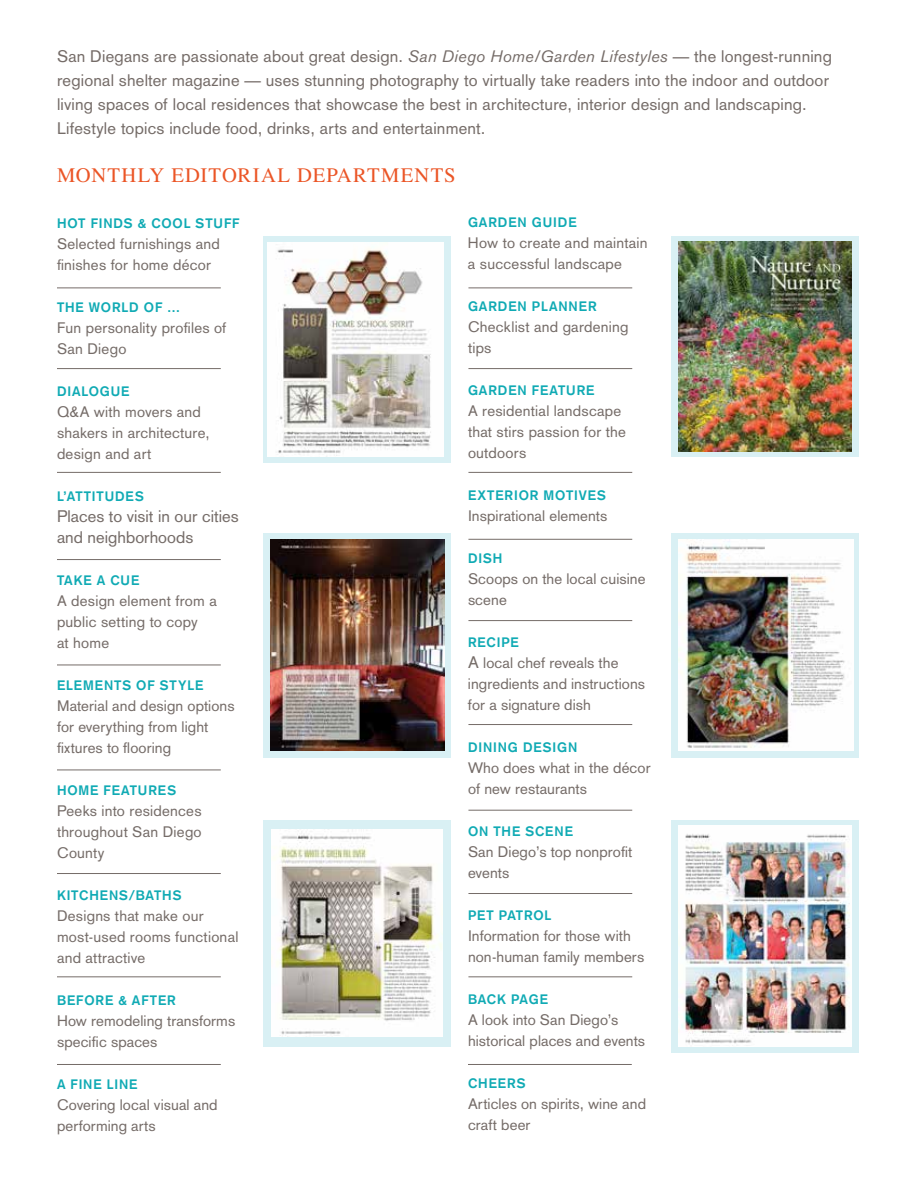
<style>
.page{position:relative;width:918px;height:1188px;background:#fff}
.page>*{position:absolute;margin:0;border:0;box-sizing:border-box;transform-origin:0 0}
.t1{font:20.7px "STIX General";letter-spacing:.05em;color:#eb5526}
.t2{font:16.5px/24px "Akzidenz Grotesk";letter-spacing:.01em;color:#756c68}
.t3{font:15px/21px "Akzidenz Grotesk";letter-spacing:.01em;color:#756c68}
.t4{font:700 13.5px "Akzidenz Grotesk";letter-spacing:.07em;color:#10aab4}
.s1{font-family:"Akzidenz Grotesk BE";font-style:italic}
.s2{font-size:16.5px}
</style>
<div class="page">
<svg style="left:672px;top:820px;width:187px;height:232px;background:#dbf1f4"></svg>
<svg style="left:672px;top:236px;width:187px;height:221px;background:#cde2e2"></svg>
<div style="left:263px;top:236px;width:187px;height:227px;background:#d9f0f4"></div>
<svg style="left:672px;top:533px;width:187px;height:224px;background:#dbf1f4"></svg>
<svg style="left:263px;top:533px;width:187px;height:224px;background:#ccdee0"></svg>
<img style="left:679px;top:826px;width:173px;height:221px">
<svg style="left:263px;top:820px;width:187px;height:227px;background:#dbf1f4"></svg>
<hr style="left:57px;top:288px;width:164px;height:1px;background:#756c68">
<hr style="left:468px;top:288px;width:164px;height:1px;background:#756c68">
<hr style="left:468px;top:368px;width:164px;height:1px;background:#756c68">
<hr style="left:468px;top:472px;width:164px;height:1px;background:#756c68">
<hr style="left:468px;top:539px;width:164px;height:1px;background:#756c68">
<hr style="left:468px;top:620px;width:164px;height:1px;background:#756c68">
<hr style="left:468px;top:724px;width:164px;height:1px;background:#756c68">
<hr style="left:468px;top:810px;width:164px;height:1px;background:#756c68">
<hr style="left:468px;top:893px;width:164px;height:1px;background:#756c68">
<hr style="left:468px;top:977px;width:164px;height:1px;background:#756c68">
<hr style="left:57px;top:368px;width:164px;height:1px;background:#756c68">
<hr style="left:57px;top:472px;width:164px;height:1px;background:#756c68">
<hr style="left:57px;top:559px;width:164px;height:1px;background:#756c68">
<hr style="left:57px;top:665px;width:164px;height:1px;background:#756c68">
<hr style="left:57px;top:873px;width:164px;height:1px;background:#756c68">
<hr style="left:57px;top:977px;width:164px;height:1px;background:#756c68">
<hr style="left:57px;top:1064px;width:164px;height:1px;background:#756c68">
<hr style="left:468px;top:1064px;width:164px;height:1px;background:#756c68">
<hr style="left:57px;top:770px;width:164px;height:1px;background:#756c68">
<img style="left:267px;top:243px;width:177px;height:214px">
<img style="left:679px;top:540px;width:175px;height:211px">
<img style="left:271px;top:830px;width:171px;height:206px">
<img style="left:270px;top:540px;width:174px;height:210px">
<img style="left:679px;top:242px;width:173px;height:209px">
<p class="t2" style="left:57px;top:44px;width:776px">San Diegans are passionate about great design. <span class="s1">San Diego Home/Garden Lifestyles</span> — the longest-running regional shelter magazine — uses stunning photography to virtually take readers into the indoor and outdoor living spaces of local residences that showcase the best in architecture, interior design and landscaping.<br>Lifestyle topics include food, drinks, arts and entertainment.</p>
<h1 class="t1" style="left:57px;top:160px;width:400px">MONTHLY EDITORIAL DEPARTMENTS</h1>
<p class="t4" style="left:57px;top:215px;width:184px">HOT FINDS &amp; COOL STUFF</p>
<p class="t3" style="left:57px;top:233px;width:164px">Selected furnishings and finishes for home décor</p>
<p class="t4" style="left:57px;top:299px;width:125px">THE WORLD OF ...</p>
<p class="t3" style="left:57px;top:317px;width:171px">Fun personality profiles of<br>San Diego</p>
<p class="t4" style="left:57px;top:383px;width:74px">DIALOGUE</p>
<p class="t3" style="left:57px;top:401px;width:154px">Q&amp;A with movers and shakers in architecture, design and art</p>
<p class="t4" style="left:57px;top:488px;width:88px">L’ATTITUDES</p>
<p class="t2" style="left:57px;top:506px;width:183px;line-height:21px">Places to visit in our cities and neighborhoods</p>
<p class="t4" style="left:57px;top:572px;width:84px">TAKE A CUE</p>
<p class="t3" style="left:57px;top:590px;width:161px">A design element from a public setting to copy<br>at home</p>
<p class="t4" style="left:57px;top:677px;width:148px">ELEMENTS OF STYLE</p>
<p class="t3" style="left:57px;top:695px;width:179px">Material and design options for everything from light fixtures to flooring</p>
<p class="t4" style="left:57px;top:782px;width:121px">HOME FEATURES</p>
<p class="t3" style="left:57px;top:800px;width:146px;text-align:justify">Peeks into residences throughout San Diego County</p>
<p class="t4" style="left:57px;top:887px;width:126px">KITCHENS/BATHS</p>
<p class="t3" style="left:57px;top:905px;width:183px">Designs that make our most-used rooms functional and attractive</p>
<p class="t4" style="left:57px;top:992px;width:120px">BEFORE &amp; AFTER</p>
<p class="t3" style="left:57px;top:1010px;width:180px">How remodeling transforms specific spaces</p>
<p class="t4" style="left:57px;top:1076px;width:82px">A FINE LINE</p>
<p class="t3" style="left:57px;top:1094px;width:162px">Covering local visual and performing arts</p>
<p class="t4" style="left:468px;top:214px;width:110px">GARDEN GUIDE</p>
<p class="t3" style="left:468px;top:232px;width:181px">How to create and maintain a successful landscape</p>
<p class="t4" style="left:468px;top:298px;width:130px">GARDEN PLANNER</p>
<p class="t3" style="left:468px;top:316px;width:162px">Checklist and gardening tips</p>
<p class="t4" style="left:468px;top:382px;width:128px">GARDEN FEATURE</p>
<p class="t3" style="left:468px;top:400px;width:160px">A residential landscape that stirs passion for the outdoors</p>
<p class="t4" style="left:468px;top:487px;width:139px">EXTERIOR MOTIVES</p>
<p class="t3" style="left:468px;top:505px;width:141px">Inspirational elements</p>
<p class="t4" style="left:468px;top:550px;width:36px">DISH</p>
<p class="t3" style="left:468px;top:568px;width:179px">Scoops on the local cuisine scene</p>
<p class="t4" style="left:468px;top:634px;width:52px">RECIPE</p>
<p class="t3" style="left:468px;top:652px;width:179px"><span class="s2">A</span> local chef reveals the ingredients and instructions for a signature dish</p>
<p class="t4" style="left:468px;top:739px;width:111px">DINING DESIGN</p>
<p class="t3" style="left:468px;top:757px;width:184px">Who does what in the décor of new restaurants</p>
<p class="t4" style="left:468px;top:823px;width:106px">ON THE SCENE</p>
<p class="t3" style="left:468px;top:841px;width:166px">San Diego’s top nonprofit events</p>
<p class="t4" style="left:468px;top:907px;width:85px">PET PATROL</p>
<p class="t3" style="left:468px;top:925px;width:178px">Information for those with non-human family members</p>
<p class="t4" style="left:468px;top:991px;width:81px">BACK PAGE</p>
<p class="t3" style="left:468px;top:1009px;width:179px">A look into San Diego’s historical places and events</p>
<p class="t4" style="left:468px;top:1075px;width:59px">CHEERS</p>
<p class="t3" style="left:468px;top:1093px;width:180px">Articles on spirits, wine and craft beer</p>
</div>
